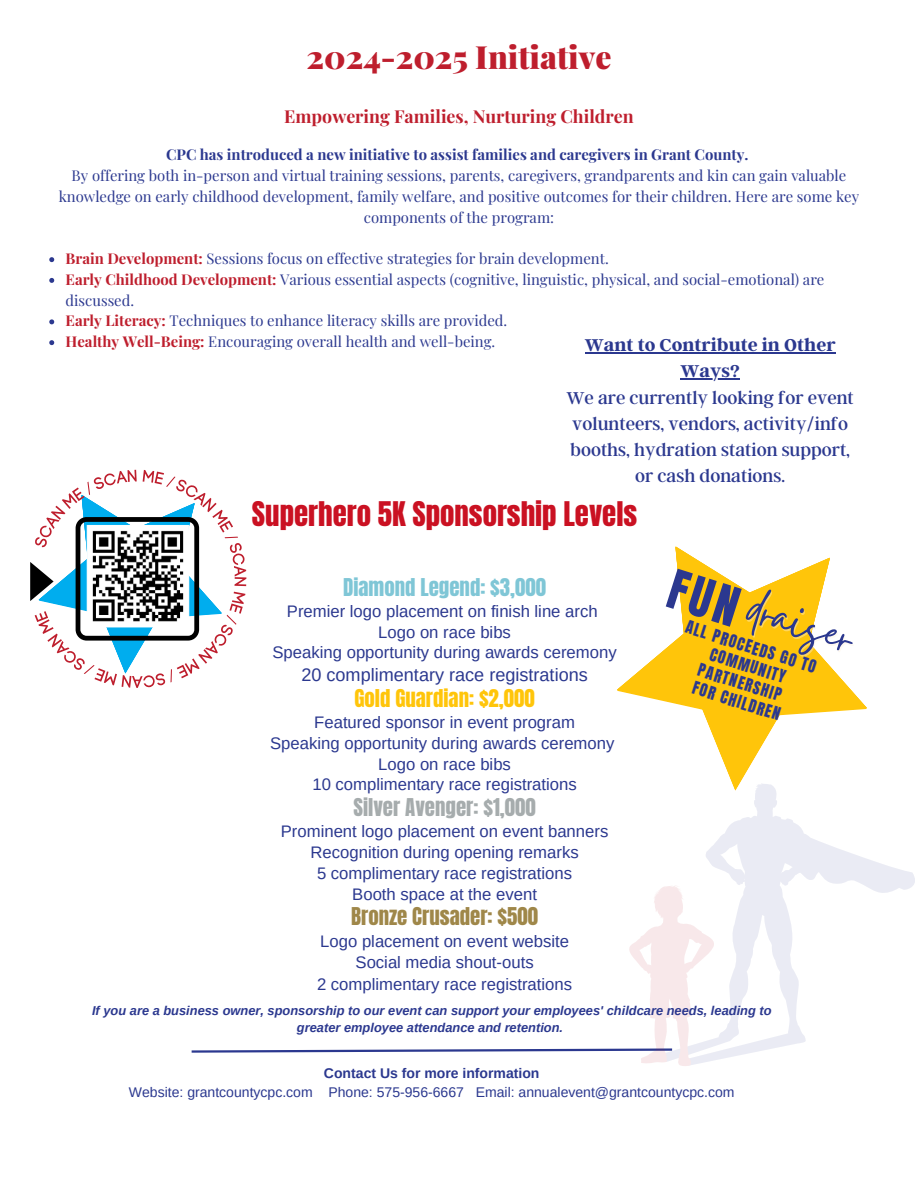
<style>
.page{position:relative;width:918px;height:1188px;background:#fff}
.page>*{position:absolute;margin:0;border:0;box-sizing:border-box;transform-origin:0 0}
.t1{font:68.55px "Gistesy";color:#2b388f}
.t2{font:900 31.95px "Playfair Display";color:#be1e2d}
.t3{font:28.8px "Anton";color:#ca1122}
.t4{font:20.85px "Anton";color:#7fc6d6}
.t5{font:20.85px "Anton";color:#a6acad}
.t6{font:20.85px "Anton";color:#ffc50a}
.t7{font:20.85px "Anton";color:#9f8749}
.t8{font:19.05px/26.1px "Argent CF";color:#2b388f;text-align:center}
.t9{font:700 19.05px "Argent CF";color:#2b388f}
.t10{font:18.15px "Arimo";color:#2b388f}
.t11{font:700 17.85px "Playfair Display";color:#be1e2d}
.t12{font:16.65px "Arimo";color:#2b388f}
.t13{font:15.3px/18.8px "Anton";color:#2b388f;text-align:center}
.t14{font:14.85px/20.7px "Playfair Display";color:#2b388f;text-align:center}
.t15{font:700 14.85px "Playfair Display";color:#2b388f}
.t16{font:13.95px "Arimo";color:#2b388f}
.t17{font:700 13.95px "Arimo";color:#2b388f}
.t18{font:italic 700 12.9px/17.5px "Arimo";color:#2b388f;text-align:center}
.s1{font-weight:700;color:#be1e2d}
.s2{font-weight:700}
</style>
<div class="page">
<svg style="left:706px;top:822px;width:209px;height:238px"></svg>
<svg style="left:191px;top:885px;width:523px;height:181px"></svg>
<svg style="left:617px;top:546px;width:250px;height:275px"></svg>
<img style="left:30px;top:469px;width:217px;height:219px">
<hr style="left:585px;top:352px;width:251px;height:2px;background:#2b388f">
<hr style="left:681px;top:379px;width:59px;height:1px;background:#2b388f">
<svg style="left:49px;top:257px;width:5px;height:5px"></svg>
<svg style="left:49px;top:278px;width:5px;height:5px"></svg>
<svg style="left:49px;top:319px;width:5px;height:5px"></svg>
<svg style="left:49px;top:340px;width:5px;height:5px"></svg>
<svg style="left:666px;top:568px;width:76px;height:59px"></svg>
<p class="t2" style="left:307px;top:34px;width:306px">2024-2025 Initiative</p>
<p class="t11" style="left:284px;top:103px;width:351px">Empowering Families, Nurturing Children</p>
<p class="t15" style="left:166px;top:144px;width:584px">CPC has introduced a new initiative to assist families and caregivers in Grant County.</p>
<p class="t14" style="left:59px;top:165px;width:802px">By offering both in-person and virtual training sessions, parents, caregivers, grandparents and kin can gain valuable knowledge on early childhood development, family welfare, and positive outcomes for their children. Here are some key components of the program:</p>
<p class="t14" style="left:66px;top:248px;width:545px"><span class="s1">Brain Development:</span> Sessions focus on effective strategies for brain development.</p>
<p class="t14" style="left:66px;top:268px;width:760px;text-align:left"><span class="s1">Early Childhood Development:</span> Various essential aspects (cognitive, linguistic, physical, and social-emotional) are discussed.</p>
<p class="t14" style="left:66px;top:310px;width:443px"><span class="s1">Early Literacy:</span> Techniques to enhance literacy skills are provided.</p>
<p class="t14" style="left:66px;top:331px;width:431px"><span class="s1">Healthy Well-Being:</span> Encouraging overall health and well-being.</p>
<p class="t9" style="left:585px;top:333px;width:252px">Want to Contribute in Other</p>
<p class="t8" style="left:566px;top:357px;width:289px"><span class="s2">Ways?<br></span>We are currently looking for event volunteers, vendors, activity/info booths, hydration station support, or cash donations.</p>
<h3 class="t3" style="left:252px;top:494px;width:387px">Superhero 5K Sponsorship Levels</h3>
<h5 class="t4" style="left:343px;top:572px;width:204px">Diamond Legend: $3,000</h5>
<p class="t12" style="left:287px;top:602px;width:312px">Premier logo placement on finish line arch</p>
<p class="t12" style="left:378px;top:623px;width:134px">Logo on race bibs</p>
<p class="t12" style="left:272px;top:643px;width:346px">Speaking opportunity during awards ceremony</p>
<p class="t10" style="left:301px;top:664px;width:288px">20 complimentary race registrations</p>
<p class="t6" style="left:354px;top:684px;width:182px">Gold Guardian: $2,000</p>
<p class="t12" style="left:314px;top:713px;width:262px">Featured sponsor in event program</p>
<h6 class="t12" style="left:270px;top:734px;width:346px">Speaking opportunity during awards ceremony</h6>
<p class="t12" style="left:378px;top:755px;width:134px">Logo on race bibs</p>
<p class="t12" style="left:312px;top:775px;width:266px">10 complimentary race registrations</p>
<p class="t5" style="left:354px;top:793px;width:184px">Silver Avenger: $1,000</p>
<p class="t12" style="left:281px;top:822px;width:329px">Prominent logo placement on event banners</p>
<h2 class="t12" style="left:311px;top:843px;width:270px">Recognition during opening remarks</h2>
<p class="t12" style="left:317px;top:864px;width:257px">5 complimentary race registrations</p>
<p class="t12" style="left:352px;top:884px;width:186px">Booth space at the event</p>
<p class="t7" style="left:351px;top:902px;width:188px">Bronze Crusader: $500</p>
<p class="t12" style="left:320px;top:932px;width:250px">Logo placement on event website</p>
<h4 class="t12" style="left:356px;top:953px;width:180px">Social media shout-outs</h4>
<p class="t12" style="left:317px;top:975px;width:257px">2 complimentary race registrations</p>
<p class="t1" style="left:764px;top:560px;width:109px;rotate:18deg">draiser</p>
<p class="t13" style="left:689px;top:617px;width:137px;rotate:18deg">ALL PROCEEDS GO TO</p>
<p class="t13" style="left:707px;top:643px;width:88px;rotate:18deg">COMMUNITY<br>PARTNERSHIP</p>
<p class="t13" style="left:696px;top:678px;width:93px;rotate:18deg">FOR CHILDREN</p>
<p class="t18" style="left:92px;top:1002px;width:681px">If you are a business owner, sponsorship to our event can support your employees' childcare needs, leading to greater employee attendance and retention.</p>
<p class="t17" style="left:324px;top:1065px;width:217px">Contact Us for more information</p>
<p class="t16" style="left:129px;top:1085px;width:607px">Website: grantcountycpc.com Phone: 575-956-6667 Email: annualevent@grantcountycpc.com</p>
</div>
